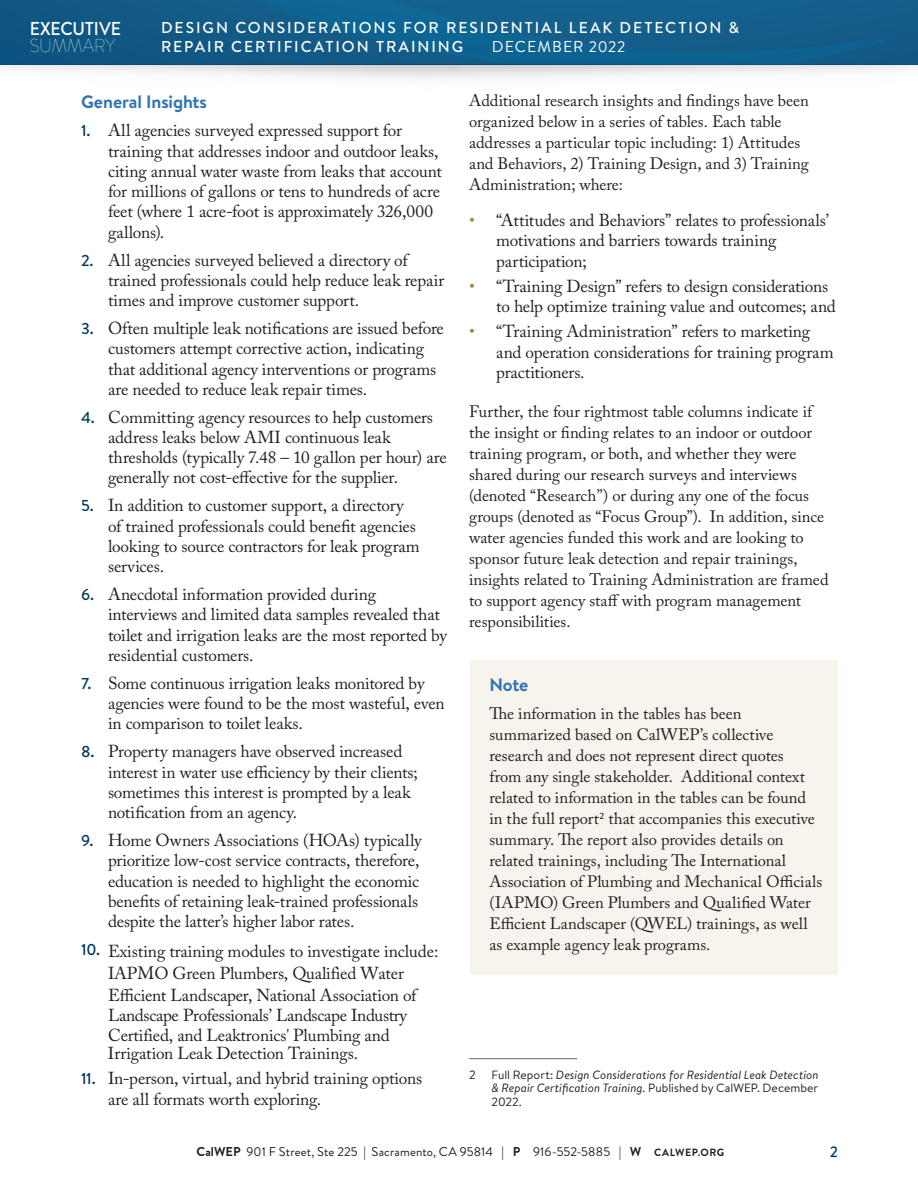
<style>
.page{position:relative;width:918px;height:1188px;background:#fff}
.page>*{position:absolute;margin:0;border:0;box-sizing:border-box;transform-origin:0 0}
.t1{font:500 18.6px/16.5px "Brandon Text";letter-spacing:-.01em;color:#fff;scale:.95 1}
.Heading_3{font:700 18px "Brandon Text";letter-spacing:-.005em;color:#2e74b5}
.t2{font:17.25px/20.2px "Adobe Caslon Pro";letter-spacing:-.01em;color:#231f20}
.t3{font:16.5px/21px "Adobe Caslon Pro";color:#231f20}
.Section_title{font:500 15.75px/18.9px "Brandon Text";letter-spacing:.125em;color:#fff}
.Section_title-2{font:15.75px "Brandon Grotesque";letter-spacing:.06em;color:#fff}
.t4{font:500 15px "Brandon Text";color:#003a5d}
.t5{font:12.9px "Brandon Grotesque";letter-spacing:.01em;color:#231f20}
.Footnote_text{font:italic 12px/13.5px "Brandon Text";letter-spacing:.005em;color:#231f20;text-align:justify}
.Footnote_text-2{font:12px "Brandon Text";color:#231f20}
.s1{font-weight:100}
.s2{font-family:"Brandon Text";font-weight:500;font-size:15.75px;color:#003a5d}
.s3{font-family:"Minion Pro";font-size:19.5px}
.s4{font-family:"Minion Pro"}
.s5{color:#ad844c}
.s6{font-style:normal}
.s7{font-weight:700}
.s8{font-weight:700;font-size:10.5px}
</style>
<div class="page">
<img style="left:0;top:0;width:918px;height:79px">
<div style="left:470px;top:660px;width:368px;height:315px;background:#f7f3ed"></div>
<hr style="left:469px;top:1058px;width:108px;height:1px;background:#62656a">
<p class="t1" style="left:30px;top:20px;width:98px">EXECUTIVE<br><span class="s1">SUMMARY</span></p>
<p class="Section_title" style="left:161px;top:18px;width:580px">DESIGN CONSIDERATIONS FOR RESIDENTIAL LEAK DETECTION &amp;<br>REPAIR CERTIFICATION TRAINING</p>
<p class="Section_title-2" style="left:492px;top:36px;width:135px">DECEMBER 2022</p>
<h3 class="Heading_3" style="left:81px;top:90px;width:128px">General Insights</h3>
<p class="t2" style="left:108px;top:120px;width:336px;text-indent:-27px"><span class="s2">1.</span> All agencies surveyed expressed support for training that addresses indoor and outdoor leaks, citing annual water waste from leaks that account for millions of gallons or tens to hundreds of acre feet (where 1 acre-foot is approximately 326,000 gallons).</p>
<p class="t2" style="left:108px;top:249px;width:338px;text-indent:-27px"><span class="s2">2.</span> All agencies surveyed believed a directory of trained professionals could help reduce leak repair times and improve customer support.</p>
<p class="t2" style="left:108px;top:318px;width:337px;text-indent:-27px"><span class="s2">3.</span> Often multiple leak notifications are issued before customers attempt corrective action, indicating that additional agency interventions or programs are needed to reduce leak repair times.</p>
<p class="t2" style="left:108px;top:407px;width:340px;text-indent:-27px"><span class="s2">4.</span> Committing agency resources to help customers address leaks below AMI continuous leak thresholds (typically 7.48 – 10 gallon per hour) are generally not cost-effective for the supplier.</p>
<p class="t2" style="left:108px;top:495px;width:313px;text-indent:-27px"><span class="s2">5.</span> In addition to customer support, a directory of trained professionals could benefit agencies looking to source contractors for leak program services.</p>
<p class="t2" style="left:108px;top:584px;width:341px;text-indent:-27px"><span class="s2">6.</span> Anecdotal information provided during interviews and limited data samples revealed that toilet and irrigation leaks are the most reported by residential customers.</p>
<p class="t2" style="left:108px;top:673px;width:338px;text-indent:-27px"><span class="s2">7.</span> Some continuous irrigation leaks monitored by agencies were found to be the most wasteful, even in comparison to toilet leaks.</p>
<p class="t2" style="left:108px;top:741px;width:311px;text-indent:-27px"><span class="s2">8.</span> Property managers have observed increased interest in water use efficiency by their clients; sometimes this interest is prompted by a leak notification from an agency.</p>
<p class="t2" style="left:108px;top:830px;width:315px;text-indent:-27px"><span class="s2">9.</span> Home Owners Associations (HOAs) typically prioritize low-cost service contracts, therefore, education is needed to highlight the economic benefits of retaining leak-trained professionals despite the latter’s higher labor rates.</p>
<p class="t2" style="left:108px;top:941px;width:332px;line-height:20.9px;text-indent:-27px"><span class="s2">10.</span> Existing training modules to investigate include:<br>IAP<span class="s3">M</span>O Green Plumbers, Qualified Water Efficient Landscaper, National Association of Landscape Professionals’ Landscape Industry Certified, and Leaktronics<span class="s4">'</span> Plumbing and</p>
<p class="t2" style="left:108px;top:1043px;width:252px">Irrigation Leak Detection Trainings.</p>
<p class="t2" style="left:108px;top:1068px;width:316px;text-indent:-27px"><span class="s2">11.</span> In-person, virtual, and hybrid training options are all formats worth exploring.</p>
<p class="t3" style="left:469px;top:90px;width:341px">Additional research insights and findings have been organized below in a series of tables. Each table addresses a particular topic including: 1) Attitudes and Behaviors, 2) Training Design, and 3) Training Administration; where:</p>
<p class="t2" style="left:496px;top:210px;width:334px;text-indent:-27px"><span class="s5">•</span> “Attitudes and Behaviors” relates to professionals’ motivations and barriers towards training participation;</p>
<p class="t2" style="left:496px;top:276px;width:341px;text-indent:-27px"><span class="s5">•</span> “Training Design” refers to design considerations to help optimize training value and outcomes; and</p>
<p class="t2" style="left:496px;top:321px;width:339px;text-indent:-27px"><span class="s5">•</span> “Training Administration” refers to marketing and operation considerations for training program practitioners.</p>
<p class="t3" style="left:469px;top:401px;width:361px">Further, the four rightmost table columns indicate if the insight or finding relates to an indoor or outdoor training program, or both, and whether they were shared during our research surveys and interviews (denoted “Research”) or during any one of the focus groups (denoted as “Focus Group”). In addition, since water agencies funded this work and are looking to sponsor future leak detection and repair trainings, insights related to Training Administration are framed to support agency staff with program management responsibilities.</p>
<h3 class="Heading_3" style="left:489px;top:672px;width:41px">Note</h3>
<p class="t3" style="left:489px;top:703px;width:334px">The information in the tables has been summarized based on CalWEP’s collective research and does not represent direct quotes<br>from any single stakeholder. Additional context related to information in the tables can be found in the full report<sup>2</sup> that accompanies this executive summary. The report also provides details on related trainings, including The International Association of Plumbing and Mechanical Officials (IAPMO) Green Plumbers and Qualified Water Efficient Landscaper (QWEL) trainings, as well as example agency leak programs.</p>
<p class="Footnote_text-2" style="left:469px;top:1067px;width:8px">2</p>
<p class="Footnote_text" style="left:492px;top:1068px;width:328px"><span class="s6">Full Report:</span> Design Considerations for Residential Leak Detection &amp; Repair Certification Training. <span class="s6">Published by CalWEP. December 2022.</span></p>
<p class="t5" style="left:196px;top:1142px;width:530px"><span class="s7">CalWEP</span> 901 F Street, Ste 225 | Sacramento, CA 95814 | <span class="s7">P</span> 916-552-5885 | <span class="s7">W</span> <span class="s8">CALWEP.ORG</span></p>
<p class="t4" style="left:830px;top:1142px;width:10px">2</p>
</div>
